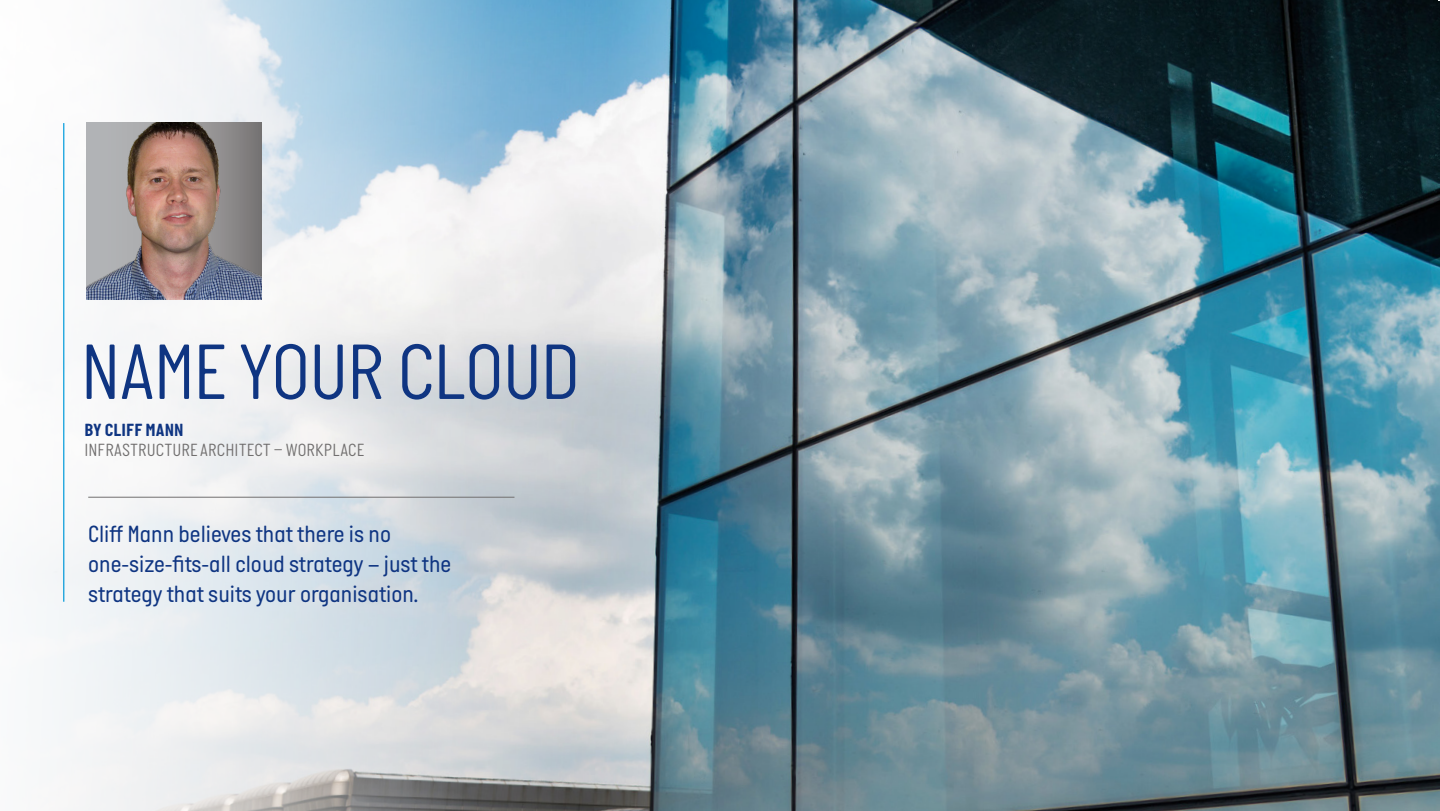
<style>
.page{position:relative;width:1440px;height:811px;background:#fff}
.page>*{position:absolute;margin:0;border:0;box-sizing:border-box;transform-origin:0 0}
.t1{font:300 80px "Italian Plate No One";letter-spacing:-.01em;color:#0f3582}
.t2{font:24px/30px "Italian Plate No One";color:#0f3582}
.t3{font:300 18px "Italian Plate No One";letter-spacing:.025em;color:#716f6f}
.t4{font:700 18px "Italian Plate No One";letter-spacing:.02em;color:#0f3582}
</style>
<div class="page">
<img style="left:635px;top:0;width:805px;height:811px">
<svg style="left:512px;top:0;width:123px;height:811px"></svg>
<svg style="left:40px;top:0;width:472px;height:811px"></svg>
<hr style="left:88px;top:497px;width:426px;height:1px;background:#716f6f">
<hr style="left:63px;top:123px;width:1px;height:479px;background:#009edf">
<img style="left:86px;top:122px;width:176px;height:177px">
<h1 class="t1" style="left:81px;top:328px;width:501px">NAME YOUR CLOUD</h1>
<p class="t4" style="left:84px;top:420px;width:101px">BY CLIFF MANN</p>
<p class="t3" style="left:84px;top:440px;width:281px">INFRASTRUCTURE ARCHITECT – WORKPLACE</p>
<p class="t2" style="left:88px;top:519px;width:365px">Cliff Mann believes that there is no one-size-fits-all cloud strategy – just the strategy that suits your organisation.</p>
</div>
